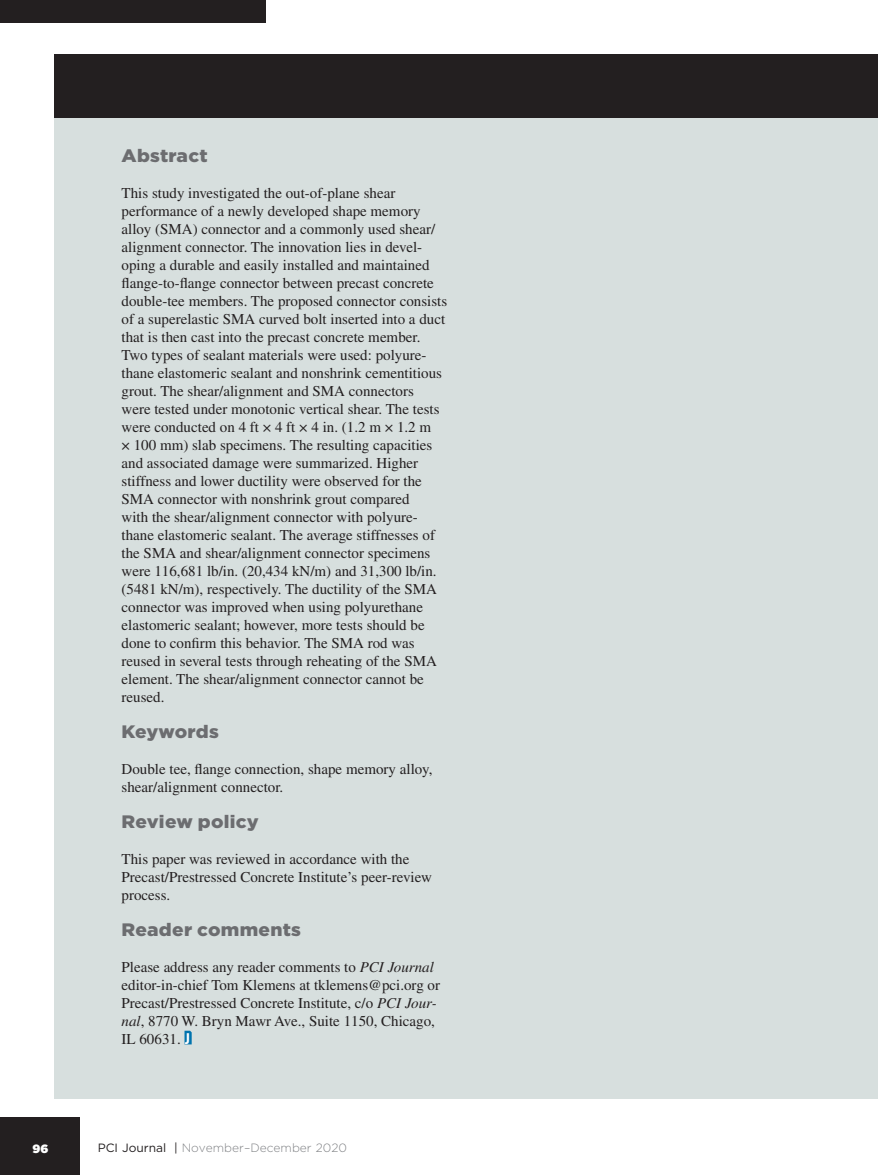
<style>
.page{position:relative;width:878px;height:1175px;background:#fff}
.page>*{position:absolute;margin:0;border:0;box-sizing:border-box;transform-origin:0 0}
.Subhead{font:900 18px "Gotham";letter-spacing:.015em;color:#6c6d70;scale:1.06 1}
.Body{font:900 18px "Gotham";letter-spacing:.015em;color:#6c6d70;scale:1.06 1}
.Body-2{font:15px/18px "Times LT Std";color:#231f20}
.t1{font:300 12px "Gotham";color:#808285}
.t2{font:900 12px "Gotham";color:#fff}
.s1{font-style:italic}
.s2{font-family:"Myriad Pro";font-weight:700;font-stretch:condensed;font-size:16.05px;color:#fff}
.s3{font-weight:400;color:#231f20}
</style>
<div class="page">
<div style="left:0;top:1117px;width:80px;height:57px;background:#231f20"></div>
<div style="left:0;top:0;width:266px;height:23px;background:#231f20"></div>
<div style="left:54px;top:85px;width:824px;height:1013px;background:#d7dfde"></div>
<svg style="left:184px;top:1030px;width:8px;height:14px"></svg>
<div style="left:54px;top:54px;width:824px;height:63px;background:#231f20"></div>
<p class="Body" style="left:122px;top:143px;width:83px">Abstract</p>
<p class="Body-2" style="left:122px;top:184px;width:327px">This study investigated the out-of-plane shear performance of a newly developed shape memory alloy (SMA) connector and a commonly used shear/ alignment connector. The innovation lies in devel&shy;oping a durable and easily installed and maintained flange-to-flange connector between precast concrete double-tee members. The proposed connector consists of a superelastic SMA curved bolt inserted into a duct that is then cast into the precast concrete member.<br>Two types of sealant materials were used: polyure&shy;thane elastomeric sealant and nonshrink cementitious grout. The shear/alignment and SMA connectors<br>were tested under monotonic vertical shear. The tests were conducted on 4 ft × 4 ft × 4 in. (1.2 m × 1.2 m<br>× 100 mm) slab specimens. The resulting capacities and associated damage were summarized. Higher stiffness and lower ductility were observed for the SMA connector with nonshrink grout compared<br>with the shear/alignment connector with polyure&shy;thane elastomeric sealant. The average stiffnesses of the SMA and shear/alignment connector specimens were 116,681 lb/in. (20,434 kN/m) and 31,300 lb/in. (5481 kN/m), respectively. The ductility of the SMA connector was improved when using polyurethane elastomeric sealant; however, more tests should be done to confirm this behavior. The SMA rod was reused in several tests through reheating of the SMA element. The shear/alignment connector cannot be reused.</p>
<p class="Subhead" style="left:122px;top:719px;width:93px">Keywords</p>
<p class="Body-2" style="left:122px;top:760px;width:312px">Double tee, flange connection, shape memory alloy, shear/alignment connector.</p>
<p class="Subhead" style="left:122px;top:809px;width:131px">Review policy</p>
<p class="Body-2" style="left:122px;top:850px;width:312px">This paper was reviewed in accordance with the<br>Precast/Prestressed Concrete Institute’s peer-review process.</p>
<p class="Subhead" style="left:122px;top:917px;width:171px">Reader comments</p>
<p class="Body-2" style="left:122px;top:958px;width:320px">Please address any reader comments to <span class="s1">PCI Journal </span>editor-in-chief Tom Klemens at tklemens@pci.org or Precast/Prestressed Concrete Institute, c/o <span class="s1">PCI Jour&shy;nal</span>, 8770 W. Bryn Mawr Ave., Suite 1150, Chicago, IL 60631. <span class="s2">J</span></p>
<p class="t2" style="left:33px;top:1139px;width:17px">96</p>
<p class="t1" style="left:98px;top:1140px;width:251px"><span class="s3">PCI Journal</span> <span class="s3">|</span> November–December 2020</p>
</div>
